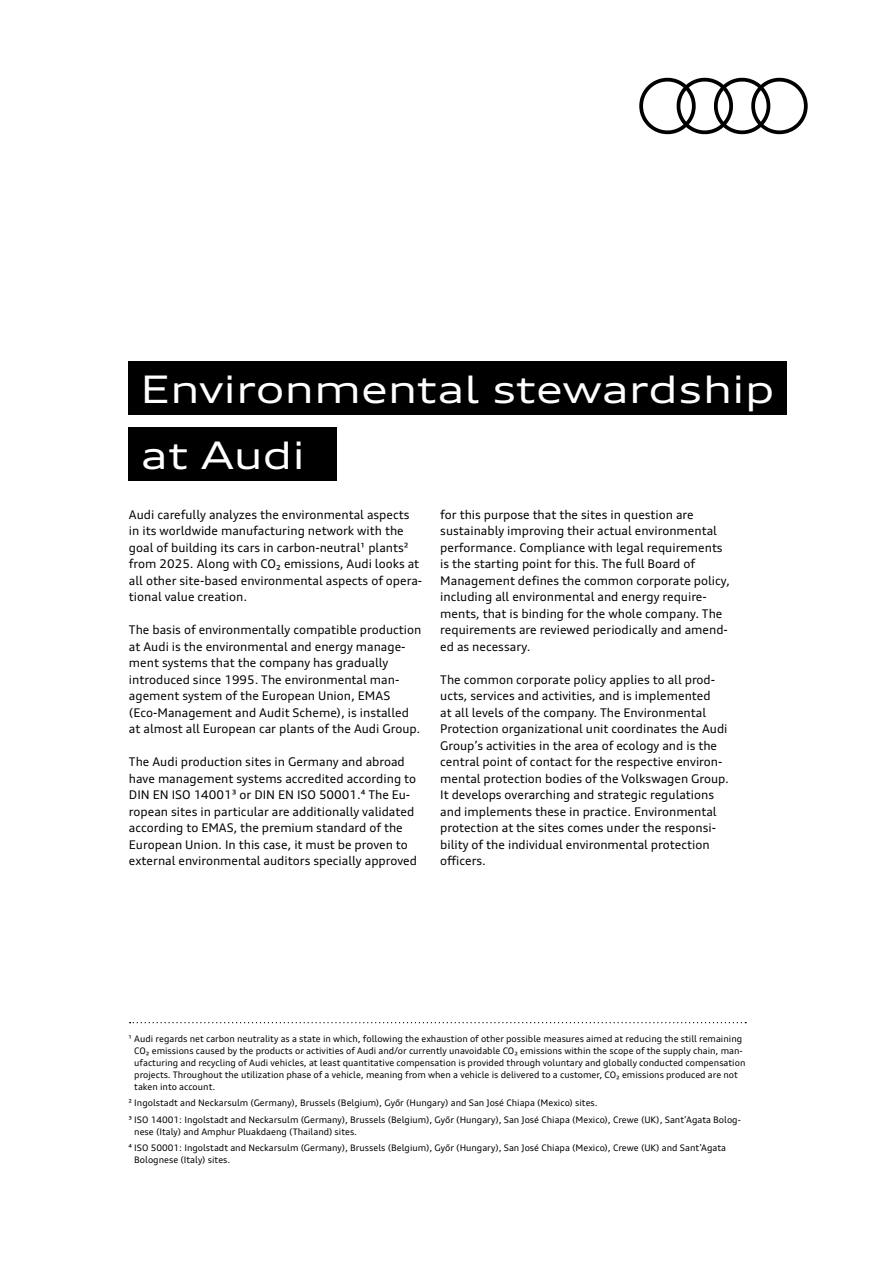
<style>
.page{position:relative;width:893px;height:1263px;background:#fff}
.page>*{position:absolute;margin:0;border:0;box-sizing:border-box;transform-origin:0 0}
.t1{font:61.35px "Audi Rings";color:#000}
.t2{font:expanded 38.25px/66px "Audi Type";color:#fff}
.t3{font:12px/16.5px "Audi Type";color:#000}
.t4{font:9px/12px "Audi Type";color:#000}
</style>
<div class="page">
<div style="left:128px;top:361px;width:659px;height:54px;background:#000"></div>
<div style="left:128px;top:427px;width:209px;height:54px;background:#000"></div>
<svg style="left:130px;top:1022px;width:616px;height:1px"></svg>
<h1 class="t1" style="left:638px;top:76px;width:173px">a</h1>
<h2 class="t2" style="left:141px;top:356px;width:635px">Environmental stewardship at Audi</h2>
<p class="t3" style="left:129px;top:506px;width:295px">Audi carefully analyzes the environmental aspects in its worldwide manufacturing network with the goal of building its cars in carbon-neutral¹ plants² from 2025. Along with CO₂ emissions, Audi looks at all other site-based environmental aspects of opera&shy;tional value creation.</p>
<p class="t3" style="left:129px;top:622px;width:294px">The basis of environmentally compatible production at Audi is the environmental and energy manage&shy;ment systems that the company has gradually introduced since 1995. The environmental man&shy;agement system of the European Union, EMAS (Eco-Management and Audit Scheme), is installed at almost all European car plants of the Audi Group.</p>
<p class="t3" style="left:129px;top:754px;width:290px">The Audi production sites in Germany and abroad have management systems accredited according to DIN EN ISO 14001³ or DIN EN ISO 50001.⁴ The Eu&shy;ropean sites in particular are additionally validated according to EMAS, the premium standard of the European Union. In this case, it must be proven to external environmental auditors specially approved</p>
<p class="t3" style="left:440px;top:506px;width:291px">for this purpose that the sites in question are sustainably improving their actual environmental performance. Compliance with legal requirements is the starting point for this. The full Board of Management defines the common corporate policy, including all environmental and energy require&shy;ments, that is binding for the whole company. The requirements are reviewed periodically and amend&shy;ed as necessary.</p>
<p class="t3" style="left:440px;top:671px;width:290px">The common corporate policy applies to all prod&shy;ucts, services and activities, and is implemented<br>at all levels of the company. The Environmental Protection organizational unit coordinates the Audi Group’s activities in the area of ecology and is the central point of contact for the respective environ&shy;mental protection bodies of the Volkswagen Group.<br>It develops overarching and strategic regulations and implements these in practice. Environmental protection at the sites comes under the responsi&shy;bility of the individual environmental protection officers.</p>
<p class="t4" style="left:134px;top:1033px;width:613px;text-indent:-6px">¹ Audi regards net carbon neutrality as a state in which, following the exhaustion of other possible measures aimed at reducing the still remaining CO₂ emissions caused by the products or activities of Audi and/or currently unavoidable CO₂ emissions within the scope of the supply chain, man&shy;ufacturing and recycling of Audi vehicles, at least quantitative compensation is provided through voluntary and globally conducted compensation projects. Throughout the utilization phase of a vehicle, meaning from when a vehicle is delivered to a customer, CO₂ emissions produced are not taken into account.</p>
<p class="t4" style="left:128px;top:1095px;width:614px;line-height:16.2px">² Ingolstadt and Neckarsulm (Germany), Brussels (Belgium), Győr (Hungary) and San José Chiapa (Mexico) sites.<br>³ ISO 14001: Ingolstadt and Neckarsulm (Germany), Brussels (Belgium), Győr (Hungary), San José Chiapa (Mexico), Crewe (UK), Sant’Agata Bolog-</p>
<p class="t4" style="left:128px;top:1123px;width:599px;line-height:16.2px;text-indent:6px">nese (Italy) and Amphur Pluakdaeng (Thailand) sites.<br>⁴ ISO 50001: Ingolstadt and Neckarsulm (Germany), Brussels (Belgium), Győr (Hungary), San José Chiapa (Mexico), Crewe (UK) and Sant’Agata</p>
<p class="t4" style="left:134px;top:1153px;width:98px">Bolognese (Italy) sites.</p>
</div>
